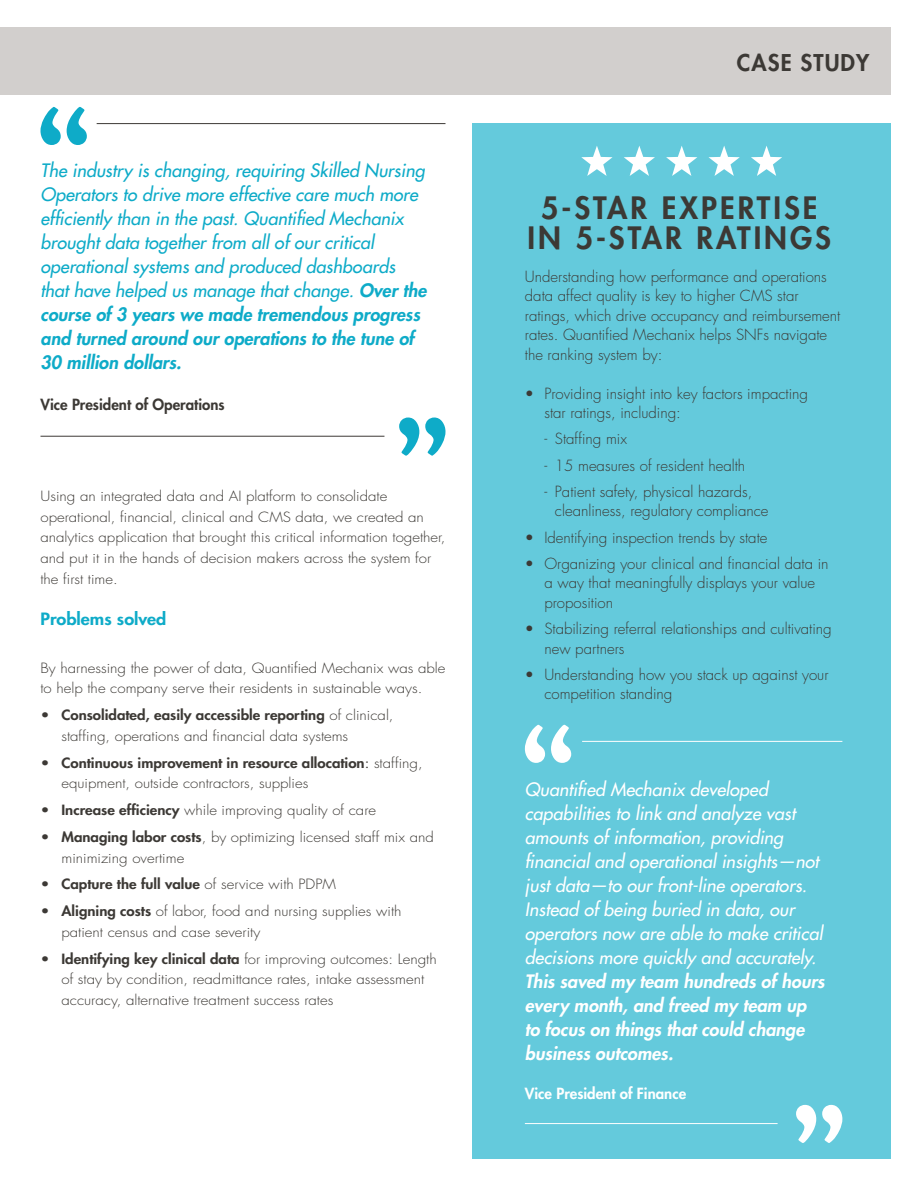
<style>
.page{position:relative;width:918px;height:1188px;background:#fff}
.page>*{position:absolute;margin:0;border:0;box-sizing:border-box;transform-origin:0 0}
.t1{font:800 30px/30px "Futura Std";letter-spacing:.1em;color:#3c3935;text-align:center}
.t2{font:800 22.5px "Futura Std";letter-spacing:.05em;color:#3c3935}
.t3{font:italic 500 18px/24px "Futura Std";color:#0eabc8}
.t4{font:italic 500 18px/24px "Futura Std";color:#fff}
.t5{font:italic 800 18px/24px "Futura Std";color:#fff}
.t6{font:800 16.5px "Futura Std";color:#0eabc8;scale:1.09 1}
.t7{font:300 15px/19.5px "Futura Std";color:#3c3935}
.t8{font:800 15px "Futura Std";color:#3c3935}
.t9{font:800 15px "Futura Std";color:#fff}
.t10{font:300 13.8px/20.7px "Futura Std";color:#3c3935;scale:1.09 1}
.t11{font:800 13.8px "Futura Std";color:#3c3935;scale:1.09 1}
.s1{font-weight:800}
.s2{font-weight:400}
.s3{font-weight:300}
</style>
<div class="page">
<div style="left:472px;top:123px;width:419px;height:1035px;background:#64cadc"></div>
<div style="left:0;top:27px;width:891px;height:67px;background:#d2cfcd"></div>
<svg style="left:40px;top:107px;width:47px;height:38px"></svg>
<svg style="left:525px;top:725px;width:46px;height:38px"></svg>
<svg style="left:399px;top:418px;width:47px;height:38px"></svg>
<svg style="left:796px;top:1105px;width:46px;height:38px"></svg>
<svg style="left:666px;top:146px;width:31px;height:30px"></svg>
<svg style="left:709px;top:146px;width:31px;height:30px"></svg>
<svg style="left:751px;top:146px;width:31px;height:30px"></svg>
<svg style="left:624px;top:146px;width:31px;height:30px"></svg>
<svg style="left:581px;top:146px;width:32px;height:30px"></svg>
<hr style="left:97px;top:123px;width:349px;height:1px;background:#3c3935">
<hr style="left:582px;top:741px;width:260px;height:1px;background:#fff">
<hr style="left:40px;top:436px;width:344px;height:1px;background:#3c3935">
<hr style="left:525px;top:1123px;width:253px;height:1px;background:#fff">
<p class="t3" style="left:40px;top:159px;width:387px">The industry is changing, requiring Skilled Nursing Operators to drive more effective care much more efficiently than in the past. Quantified Mechanix brought data together from all of our critical operational systems and produced dashboards that have helped us manage that change. <span class="s1">Over the course of 3 years we made tremendous progress and turned around our operations to the tune of 30 million dollars.</span></p>
<p class="t8" style="left:40px;top:395px;width:186px">Vice President of Operations</p>
<p class="t10" style="left:40px;top:486px;width:373px">Using an integrated data and AI platform to consolidate operational, financial, clinical and CMS data, we created an analytics application that brought this critical information together, and put it in the hands of decision makers across the system for the first time.</p>
<p class="t6" style="left:40px;top:609px;width:117px">Problems solved</p>
<p class="t10" style="left:40px;top:658px;width:373px">By harnessing the power of data, Quantified Mechanix was able to help the company serve their residents in sustainable ways.</p>
<p class="t10" style="left:62px;top:705px;width:306px;text-indent:-21px">• <span class="s1">Consolidated, easily accessible reporting</span> of clinical, staffing, operations and financial data systems</p>
<p class="t10" style="left:62px;top:753px;width:333px;text-indent:-21px">• <span class="s1">Continuous improvement in resource allocation</span><span class="s2">:</span> staffing, equipment, outside contractors, supplies</p>
<p class="t10" style="left:40px;top:800px;width:309px">• <span class="s1">Increase efficiency</span> while improving quality of care</p>
<p class="t10" style="left:62px;top:827px;width:343px;text-indent:-21px">• <span class="s1">Managing labor costs</span>, by optimizing licensed staff mix and minimizing overtime</p>
<p class="t11" style="left:40px;top:876px;width:273px"><span class="s3">•</span> Capture the full value <span class="s3">of service with PDPM</span></p>
<p class="t10" style="left:62px;top:901px;width:313px;text-indent:-21px">• <span class="s1">Aligning costs</span> of labor, food and nursing supplies with patient census and case severity</p>
<p class="t10" style="left:62px;top:949px;width:346px;text-indent:-21px">• <span class="s1">Identifying key clinical data</span> for improving outcomes: Length of stay by condition, readmittance rates, intake assessment accuracy, alternative treatment success rates</p>
<h2 class="t2" style="left:737px;top:49px;width:134px">CASE STUDY</h2>
<h1 class="t1" style="left:528px;top:193px;width:305px">5-STAR EXPERTISE<br>IN 5-STAR RATINGS</h1>
<p class="t7" style="left:525px;top:267px;width:317px">Understanding how performance and operations data affect quality is key to higher CMS star ratings, which drive occupancy and reimbursement rates. Quantified Mechanix helps SNFs navigate the ranking system by:</p>
<p class="t7" style="left:544px;top:384px;width:265px;text-indent:-20px">• Providing insight into key factors impacting star ratings, including:</p>
<p class="t7" style="left:544px;top:430px;width:84px">- Staffing mix</p>
<p class="t7" style="left:544px;top:456px;width:202px">- 15 measures of resident health</p>
<p class="t7" style="left:555px;top:482px;width:215px;text-indent:-10px">- Patient safety, physical hazards, cleanliness, regulatory compliance</p>
<p class="t7" style="left:525px;top:528px;width:244px">• Identifying inspection trends by state</p>
<p class="t7" style="left:544px;top:554px;width:286px;text-indent:-20px">• Organizing your clinical and financial data in a way that meaningfully displays your value proposition</p>
<p class="t7" style="left:544px;top:619px;width:289px;text-indent:-20px">• Stabilizing referral relationships and cultivating new partners</p>
<p class="t7" style="left:544px;top:665px;width:286px;text-indent:-20px">• Understanding how you stack up against your competition standing</p>
<p class="t4" style="left:525px;top:777px;width:299px">Quantified Mechanix developed capabilities to link and analyze vast amounts of information, providing financial and operational insights—not just data—to our front-line operators.<br>Instead of being buried in data, our operators now are able to make critical decisions more quickly and accurately.</p>
<h3 class="t5" style="left:525px;top:969px;width:301px">This saved my team hundreds of hours every month, and freed my team up to focus on things that could change business outcomes.</h3>
<p class="t9" style="left:525px;top:1084px;width:163px">Vice President of Finance</p>
</div>
